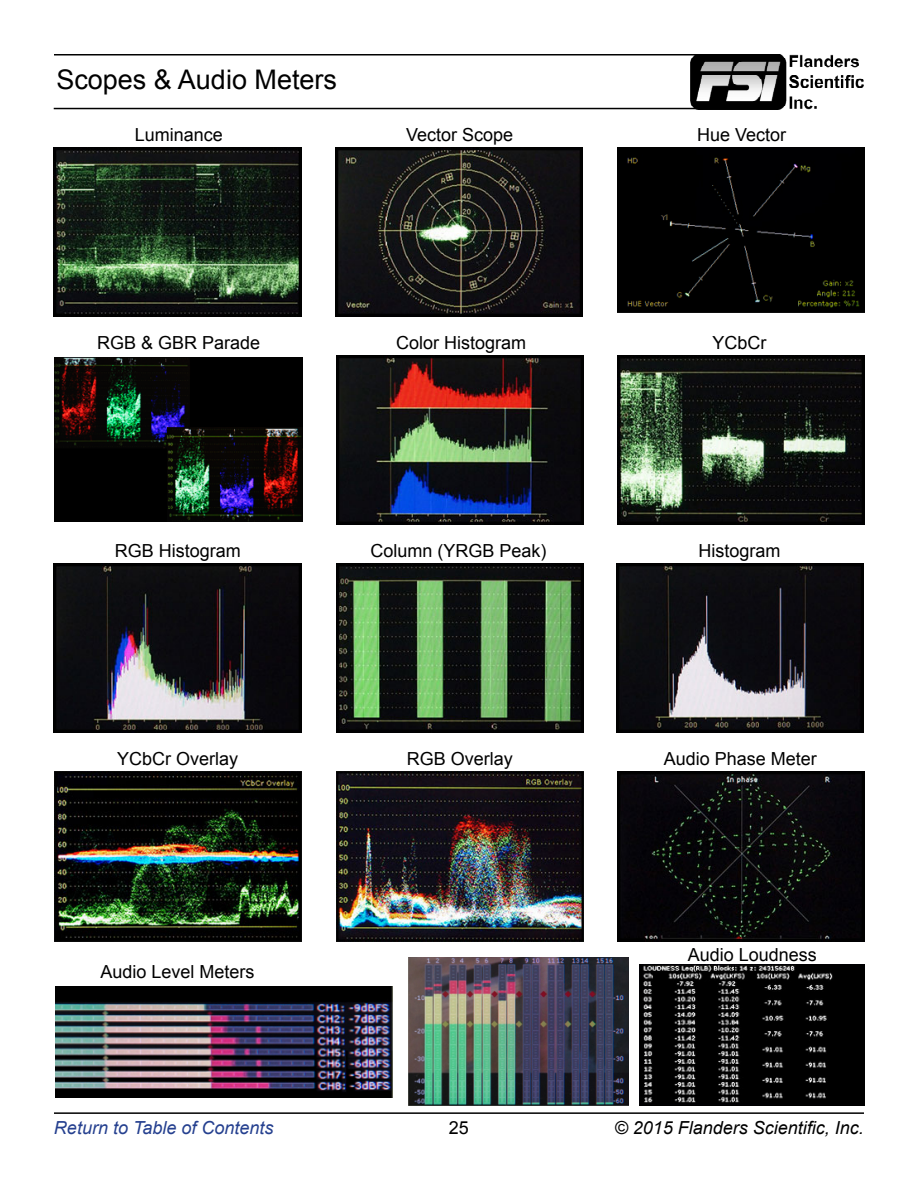
<style>
.page{position:relative;width:918px;height:1188px;background:#fff}
.page>*{position:absolute;margin:0;border:0;box-sizing:border-box;transform-origin:0 0}
.t1{font:27px "Arial";color:#000}
.t2{font:18px "Arial";color:#000}
.t3{font:italic 18px "Arial";color:#000}
.t4{font:italic 18px "Arial";color:#25408f}
</style>
<div class="page">
<img style="left:690px;top:54px;width:174px;height:55px">
<hr style="left:54px;top:54px;width:723px;height:2px;background:#000">
<hr style="left:54px;top:108px;width:648px;height:1px;background:#000">
<hr style="left:54px;top:1112px;width:810px;height:2px;background:#000">
<img style="left:335px;top:148px;width:248px;height:169px">
<img style="left:54px;top:148px;width:247px;height:169px">
<img style="left:54px;top:564px;width:247px;height:169px">
<img style="left:617px;top:356px;width:248px;height:169px">
<img style="left:336px;top:356px;width:248px;height:169px">
<img style="left:336px;top:564px;width:248px;height:169px">
<img style="left:616px;top:564px;width:248px;height:169px">
<img style="left:54px;top:772px;width:248px;height:169px">
<img style="left:336px;top:772px;width:248px;height:169px">
<img style="left:617px;top:772px;width:248px;height:169px">
<img style="left:55px;top:357px;width:247px;height:165px">
<div style="left:617px;top:148px;width:248px;height:165px;background:#000"></div>
<img style="left:55px;top:986px;width:337px;height:112px">
<img style="left:409px;top:957px;width:219px;height:148px">
<img style="left:639px;top:965px;width:226px;height:140px">
<h1 class="t1" style="left:56px;top:62px;width:282px">Scopes &amp; Audio Meters</h1>
<p class="t2" style="left:135px;top:122px;width:90px">Luminance</p>
<p class="t2" style="left:406px;top:122px;width:109px">Vector Scope</p>
<p class="t2" style="left:697px;top:122px;width:91px">Hue Vector</p>
<p class="t2" style="left:97px;top:331px;width:165px">RGB &amp; GBR Parade</p>
<p class="t2" style="left:396px;top:331px;width:132px">Color Histogram</p>
<p class="t2" style="left:713px;top:331px;width:55px">YCbCr</p>
<p class="t2" style="left:115px;top:539px;width:128px">RGB Histogram</p>
<p class="t2" style="left:370px;top:539px;width:178px">Column (YRGB Peak)</p>
<p class="t2" style="left:699px;top:539px;width:84px">Histogram</p>
<p class="t2" style="left:117px;top:747px;width:123px">YCbCr Overlay</p>
<p class="t2" style="left:407px;top:747px;width:108px">RGB Overlay</p>
<p class="t2" style="left:664px;top:747px;width:155px">Audio Phase Meter</p>
<p class="t2" style="left:100px;top:960px;width:156px">Audio Level Meters</p>
<p class="t2" style="left:688px;top:942px;width:131px">Audio Loudness</p>
<p class="t4" style="left:54px;top:1116px;width:221px">Return to Table of Contents</p>
<p class="t2" style="left:449px;top:1116px;width:22px">25</p>
<p class="t3" style="left:615px;top:1116px;width:251px">© 2015 Flanders Scientific, Inc.</p>
</div>
